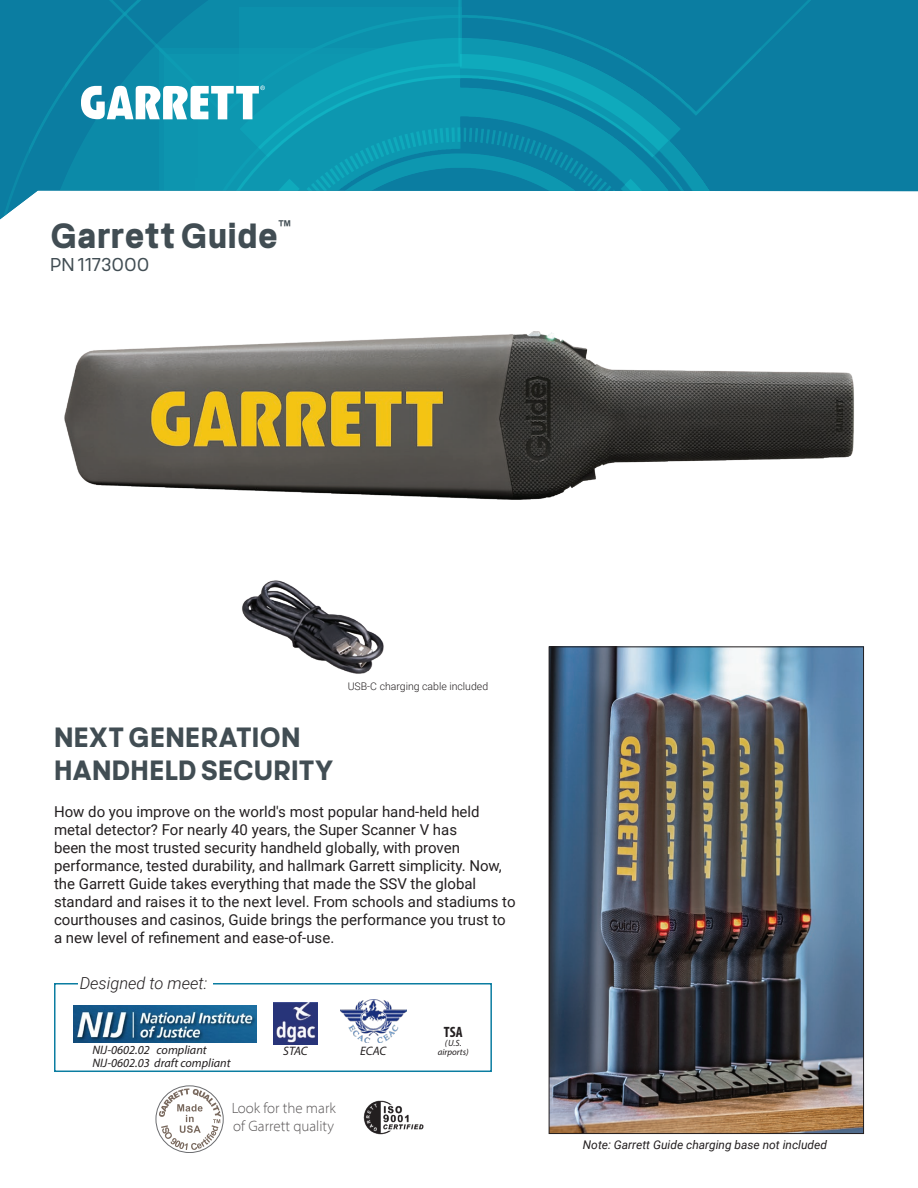
<style>
.page{position:relative;width:918px;height:1188px;background:#fff}
.page>*{position:absolute;margin:0;border:0;box-sizing:border-box;transform-origin:0 0}
.t1{font:700 33.9px "Mula";color:#414d53}
.t2{font:700 27px/32.4px "Mula";letter-spacing:.005em;color:#414d53}
.t3{font:300 18px "Mula";color:#414d53}
.t4{font:italic 300 16.5px "Roboto";color:#231f20}
.t5{font:15px/18px "Roboto";color:#231f20}
.t6{font:300 15px/18px "Myriad Pro";color:#231f20}
.t7{font:700 condensed 15px "Myriad Pro";color:#231f20}
.t8{font:700 15px "Arial";color:#414d53}
.t9{font:italic 12.3px "Myriad Pro";color:#231f20}
.t10{font:italic 12px "Roboto";color:#231f20}
.t11{font:300 10.5px "Roboto";color:#231f20}
.t12{font:italic 9px "Myriad Pro";color:#231f20}
</style>
<div class="page">
<div style="left:755px;top:0;width:163px;height:192px;background:#0b7da1"></div>
<svg style="left:0;top:0;width:29px;height:219px;background:#1683a5"></svg>
<div style="left:460px;top:0;width:395px;height:116px;background:#0b7da1"></div>
<svg style="left:29px;top:0;width:431px;height:198px;background:#0e87a7"></svg>
<svg style="left:240px;top:38px;width:440px;height:37px;background:#0c93ae"></svg>
<svg style="left:460px;top:54px;width:295px;height:138px;background:#0c88a7"></svg>
<svg style="left:186px;top:75px;width:548px;height:117px;background:#0d91ad"></svg>
<svg style="left:81px;top:86px;width:641px;height:112px;background:#289db6"></svg>
<img style="left:64px;top:331px;width:790px;height:169px">
<img style="left:551px;top:648px;width:311px;height:484px">
<div style="left:549px;top:646px;width:315px;height:488px;border:1px solid #231f20"></div>
<div style="left:156px;top:1086px;width:68px;height:67px;border:1px solid #6c6d70;border-radius:50%"></div>
<svg style="left:159px;top:1088px;width:62px;height:62px"></svg>
<img style="left:363px;top:1100px;width:61px;height:35px">
<img style="left:73px;top:1006px;width:184px;height:36px">
<img style="left:274px;top:1003px;width:43px;height:42px">
<img style="left:341px;top:1000px;width:65px;height:42px">
<div style="left:54px;top:983px;width:438px;height:89px;border:2px solid #0b7da1"></div>
<div style="left:78px;top:974px;width:135px;height:17px;background:#fff"></div>
<img style="left:242px;top:580px;width:142px;height:94px">
<p class="t1" style="left:50px;top:215px;width:230px">Garrett Guide</p>
<p class="t8" style="left:277px;top:216px;width:16px">™</p>
<p class="t3" style="left:50px;top:254px;width:101px">PN 1173000</p>
<p class="t11" style="left:348px;top:679px;width:142px">USB-C charging cable included</p>
<p class="t2" style="left:54px;top:721px;width:281px">NEXT GENERATION<br>HANDHELD SECURITY</p>
<p class="t5" style="left:54px;top:803px;width:463px">How do you improve on the world's most popular hand-held held metal detector? For nearly 40 years, the Super Scanner V has<br>been the most trusted security handheld globally, with proven performance, tested durability, and hallmark Garrett simplicity. Now, the Garrett Guide takes everything that made the SSV the global standard and raises it to the next level. From schools and stadiums to courthouses and casinos, Guide brings the performance you trust to a new level of refinement and ease-of-use.</p>
<p class="t4" style="left:80px;top:971px;width:129px">Designed to meet:</p>
<p class="t7" style="left:444px;top:1023px;width:20px">TSA</p>
<p class="t12" style="left:445px;top:1038px;width:18px">(U.S.</p>
<p class="t9" style="left:92px;top:1042px;width:116px">NIJ-0602.02 compliant</p>
<p class="t12" style="left:438px;top:1047px;width:32px">airports)</p>
<p class="t9" style="left:283px;top:1044px;width:26px">STAC</p>
<p class="t9" style="left:360px;top:1044px;width:28px">ECAC</p>
<p class="t9" style="left:92px;top:1056px;width:140px">NIJ-0602.03 draft compliant</p>
<p class="t6" style="left:231px;top:1099px;width:106px">Look for the mark of Garrett quality</p>
<p class="t10" style="left:583px;top:1136px;width:246px">Note: Garrett Guide charging base not included</p>
</div>
